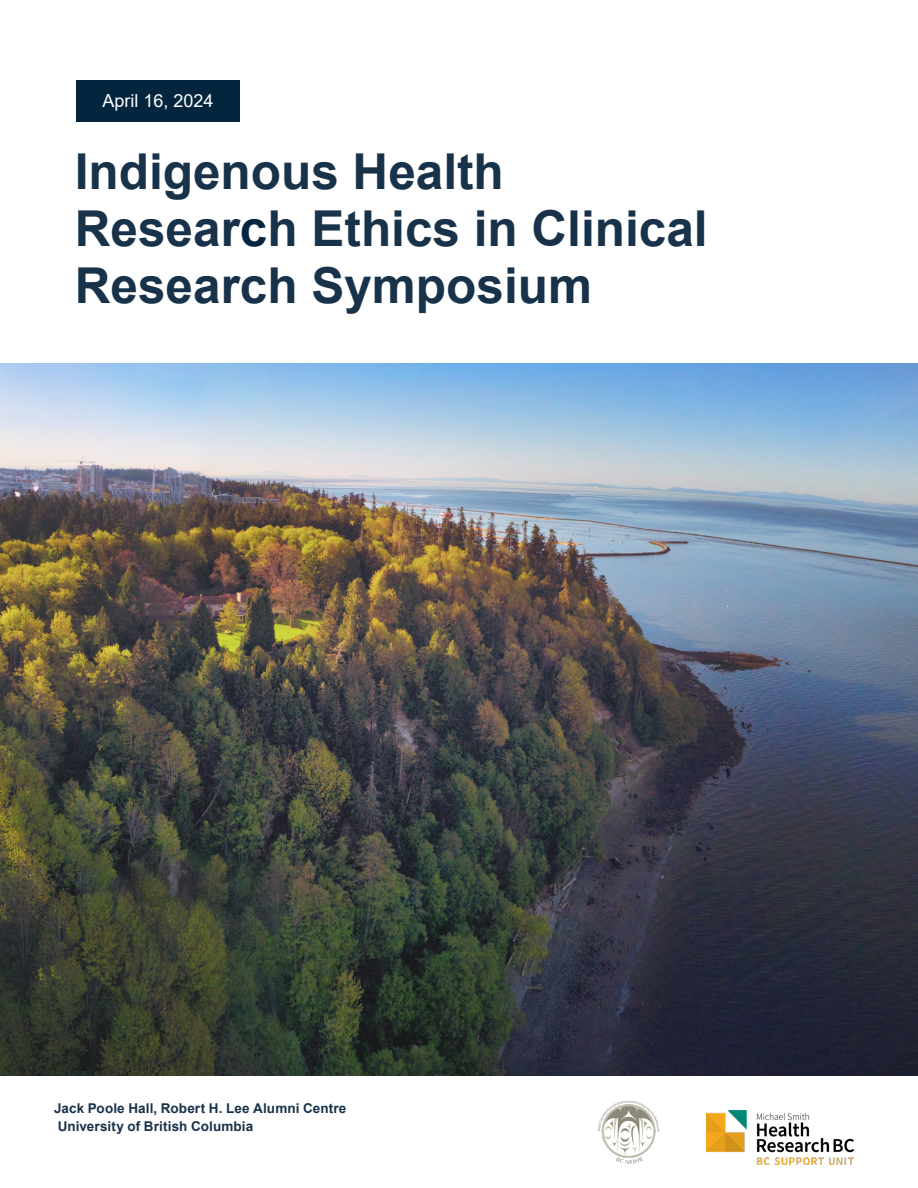
<style>
.page{position:relative;width:918px;height:1188px;background:#fff}
.page>*{position:absolute;margin:0;border:0;box-sizing:border-box;transform-origin:0 0}
.t1{font:700 49.5px/57px "Arial";color:#18324a}
.t2{font:18px "Arial";color:#fff}
.Breakout_Session_Copy{font:700 13.5px "Arial";letter-spacing:.01em;color:#18324a}
.s1{color:#04253e}
</style>
<div class="page">
<img style="left:0;top:363px;width:918px;height:713px">
<img style="left:706px;top:1110px;width:147px;height:54px">
<img style="left:597px;top:1100px;width:63px;height:64px">
<div style="left:76px;top:80px;width:164px;height:42px;background:#04253e"></div>
<p class="t2" style="left:103px;top:89px;width:113px">April 16, 2024</p>
<p class="t1" style="left:75px;top:144px;width:634px">Indigenous Health<br>Resear<span class="s1">c</span>h Ethics in Clinical<br>Research Symposium</p>
<p class="Breakout_Session_Copy" style="left:54px;top:1099px;width:294px">Jack Poole Hall, Robert H. Lee Alumni Centre</p>
<p class="Breakout_Session_Copy" style="left:58px;top:1117px;width:197px">University of British Columbia</p>
</div>
